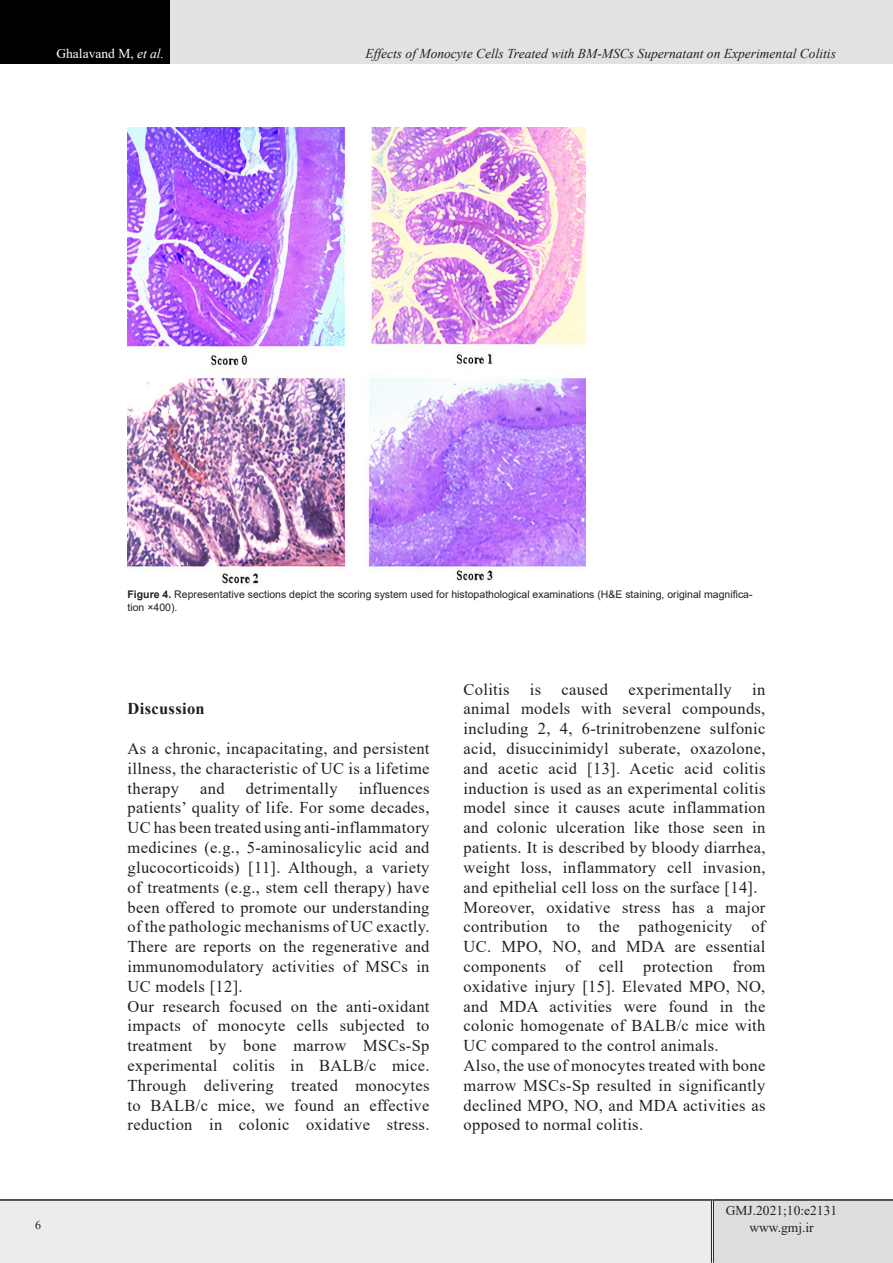
<style>
.page{position:relative;width:893px;height:1263px;background:#fff}
.page>*{position:absolute;margin:0;border:0;box-sizing:border-box;transform-origin:0 0}
.t1{font:16.5px/19.8px "Times New Roman";letter-spacing:.02em;color:#231f20;text-align:justify}
.t2{font:700 16.5px "Times New Roman";letter-spacing:.02em;color:#231f20}
.t3{font:italic 13.5px "Times New Roman";color:#231f20}
.t4{font:13.5px "Times New Roman";color:#231f20}
.t5{font:13.5px "Times New Roman";color:#fff}
.t6{font:12px "Times New Roman";color:#231f20}
.ttttitle{font:10.5px/12.6px "Arial";color:#231f20}
.s1{font-style:italic}
.s2{font-weight:700}
</style>
<div class="page">
<div style="left:0;top:0;width:170px;height:64px;background:#000"></div>
<div style="left:170px;top:0;width:723px;height:64px;background:#e1e2e4"></div>
<div style="left:0;top:1200px;width:712px;height:63px;background:#ececee"></div>
<div style="left:712px;top:1200px;width:181px;height:63px;background:#dcdddf"></div>
<hr style="left:711px;top:1201px;width:3px;height:62px;background:#fff">
<hr style="left:711px;top:1201px;width:1px;height:62px;background:#231f20">
<hr style="left:713px;top:1201px;width:1px;height:62px;background:#231f20">
<hr style="left:0;top:1199px;width:712px;height:2px;background:#231f20">
<hr style="left:712px;top:1199px;width:181px;height:2px;background:#231f20">
<img style="left:128px;top:128px;width:457px;height:456px">
<p class="t5" style="left:56px;top:44px;width:109px">Ghalavand M, <span class="s1">et al.</span></p>
<p class="t3" style="left:365px;top:44px;width:472px">Effects of Monocyte Cells Treated with BM-MSCs Supernatant on Experimental Colitis</p>
<p class="ttttitle" style="left:128px;top:588px;width:627px"><span class="s2">Figure 4.</span> Representative sections depict the scoring system used for histopathological examinations (H&amp;E staining, original magnifica&shy;tion ×400).</p>
<p class="t2" style="left:128px;top:697px;width:79px">Discussion</p>
<p class="t1" style="left:128px;top:738px;width:303px">As a chronic, incapacitating, and persistent illness, the characteristic of UC is a lifetime therapy</p>
<p class="t1" style="left:128px;top:778px;width:303px;text-indent:231px">influences patients’ quality of life. For some decades, UC has been treated using anti-inflammatory medicines (e.g., 5-aminosalicylic acid and glucocorticoids) [11]. Although, a variety of treatments (e.g., stem cell therapy) have been offered to promote our understanding of the pathologic mechanisms of UC exactly.<br>There are reports on the regenerative and immunomodulatory activities of MSCs in UC models [12].</p>
<p class="t1" style="left:128px;top:995px;width:303px">Our research focused on the anti-oxidant impacts of monocyte cells subjected to treatment by bone marrow MSCs-Sp experimental colitis in BALB/c mice.<br>Through delivering treated monocytes to BALB/c mice, we found an effective reduction in colonic oxidative stress.</p>
<p class="t1" style="left:200px;top:778px;width:26px">and</p>
<p class="t1" style="left:246px;top:778px;width:93px">detrimentally</p>
<p class="t1" style="left:463px;top:679px;width:303px">Colitis is caused experimentally in animal models with several compounds, including 2, 4, 6-trinitrobenzene sulfonic acid, disuccinimidyl suberate, oxazolone, and acetic acid [13]. Acetic acid colitis induction is used as an experimental colitis model since it causes acute inflammation and colonic ulceration like those seen in patients. It is described by bloody diarrhea, weight loss, inflammatory cell invasion, and epithelial cell loss on the surface [14].</p>
<p class="t1" style="left:463px;top:896px;width:303px">Moreover, oxidative stress has a major contribution to the pathogenicity of UC. MPO, NO, and MDA are essential components of cell protection from oxidative injury [15]. Elevated MPO, NO, and MDA activities were found in the colonic homogenate of BALB/c mice with UC compared to the control animals.</p>
<p class="t1" style="left:463px;top:1055px;width:303px">Also, the use of monocytes treated with bone marrow MSCs-Sp resulted in significantly declined MPO, NO, and MDA activities as opposed to normal colitis.</p>
<p class="t4" style="left:726px;top:1201px;width:113px">GMJ.2021;10:e2131</p>
<p class="t6" style="left:35px;top:1216px;width:7px">6</p>
<p class="t4" style="left:749px;top:1217px;width:66px">www.gmj.ir</p>
</div>
